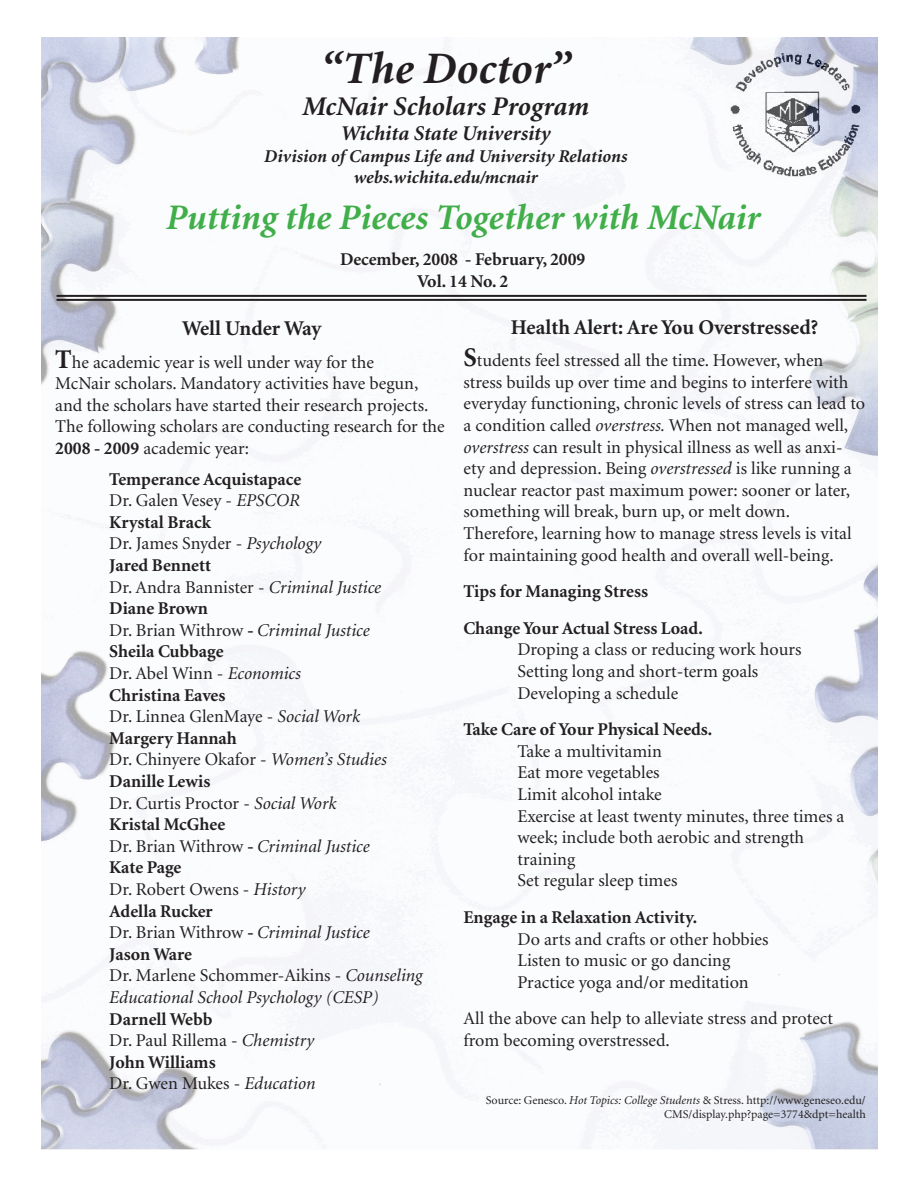
<style>
.page{position:relative;width:918px;height:1188px;background:#fff}
.page>*{position:absolute;margin:0;border:0;box-sizing:border-box;transform-origin:0 0}
.t1{font:italic 700 45px "Minion";color:#231f20}
.t2{font:italic 700 36px "Minion";color:#40ae49}
.t3{font:italic 700 27px "Minion";color:#231f20}
.t4{font:700 21px "Minion";color:#231f20}
.t5{font:italic 700 21px "Minion";color:#231f20}
.t6{font:18px/21.6px "Minion";color:#231f20}
.t7{font:700 18px "Minion";color:#231f20}
.t8{font:italic 18px/21.6px "Minion";color:#231f20}
.t9{font:italic 700 18px "Minion";color:#231f20}
.t10{font:12px/14.4px "Minion";color:#231f20;text-align:right}
.s1{font-weight:700;font-size:27px}
.s2{font-weight:700}
.s3{font-style:italic}
.s4{font-style:normal}
</style>
<div class="page">
<img style="left:42px;top:38px;width:836px;height:1112px">
<hr style="left:57px;top:295px;width:810px;height:2px;background:#231f20">
<hr style="left:57px;top:299px;width:810px;height:2px;background:#231f20">
<p class="t1" style="left:321px;top:46px;width:251px">“The Doctor”</p>
<p class="t3" style="left:302px;top:93px;width:288px">McNair Scholars Program</p>
<p class="t5" style="left:341px;top:123px;width:211px">Wichita State University</p>
<p class="t9" style="left:264px;top:147px;width:365px">Division of Campus Life and University Relations</p>
<p class="t9" style="left:354px;top:169px;width:186px">webs.wichita.edu/mcnair</p>
<p class="t2" style="left:166px;top:199px;width:596px">Putting the Pieces Together with McNair</p>
<p class="t7" style="left:340px;top:250px;width:247px">December, 2008 - February, 2009</p>
<p class="t7" style="left:417px;top:272px;width:93px">Vol. 14 No. 2</p>
<p class="t4" style="left:182px;top:318px;width:141px">Well Under Way</p>
<p class="t6" style="left:55px;top:352px;width:320px"><span class="s1">T</span>he academic year is well under way for the</p>
<p class="t6" style="left:55px;top:373px;width:391px">McNair scholars. Mandatory activities have begun, and the scholars have started their research projects.<br>The following scholars are conducting research for the <span class="s2">2008 - 2009</span> academic year:</p>
<p class="t7" style="left:109px;top:470px;width:193px">Temperance Acquistapace</p>
<p class="t6" style="left:109px;top:490px;width:192px">Dr. Galen Vesey - <span class="s3">EPSCOR</span></p>
<p class="t7" style="left:109px;top:513px;width:103px">Krystal Brack</p>
<p class="t6" style="left:109px;top:534px;width:214px">Dr. James Snyder - <span class="s3">Psychology</span></p>
<p class="t7" style="left:109px;top:556px;width:103px">Jared Bennett</p>
<p class="t6" style="left:109px;top:577px;width:273px">Dr. Andra Bannister - <span class="s3">Criminal Justice</span></p>
<p class="t7" style="left:109px;top:599px;width:100px">Diane Brown</p>
<p class="t6" style="left:109px;top:620px;width:262px">Dr. Brian Withrow <span class="s2">-</span> <span class="s3">Criminal Justice</span></p>
<p class="t7" style="left:109px;top:643px;width:116px">Sheila Cubbage</p>
<p class="t6" style="left:109px;top:663px;width:193px">Dr. Abel Winn - <span class="s3">Economics</span></p>
<p class="t7" style="left:109px;top:686px;width:118px">Christina Eaves</p>
<p class="t6" style="left:109px;top:706px;width:252px">Dr. Linnea GlenMaye - <span class="s3">Social Work</span></p>
<p class="t7" style="left:109px;top:729px;width:129px">Margery Hannah</p>
<p class="t6" style="left:109px;top:750px;width:279px">Dr. Chinyere Okafor - <span class="s3">Women’s Studies</span></p>
<p class="t7" style="left:109px;top:772px;width:103px">Danille Lewis</p>
<p class="t6" style="left:109px;top:793px;width:229px">Dr. Curtis Proctor - <span class="s3">Social Work</span></p>
<p class="t7" style="left:109px;top:815px;width:118px">Kristal McGhee</p>
<p class="t6" style="left:109px;top:836px;width:262px">Dr. Brian Withrow <span class="s2">-</span> <span class="s3">Criminal Justice</span></p>
<p class="t7" style="left:109px;top:859px;width:74px">Kate Page</p>
<p class="t6" style="left:109px;top:879px;width:198px">Dr. Robert Owens - <span class="s3">History</span></p>
<p class="t7" style="left:109px;top:902px;width:105px">Adella Rucker</p>
<p class="t6" style="left:109px;top:922px;width:262px">Dr. Brian Withrow <span class="s2">-</span> <span class="s3">Criminal Justice</span></p>
<p class="t7" style="left:109px;top:945px;width:84px">Jason Ware</p>
<p class="t8" style="left:109px;top:966px;width:315px"><span class="s4">Dr. Marlene Schommer-Aikins -</span> Counseling<br>Educational School Psychology (CESP)</p>
<p class="t7" style="left:109px;top:1010px;width:105px">Darnell Webb</p>
<p class="t6" style="left:109px;top:1030px;width:206px">Dr. Paul Rillema - <span class="s3">Chemistry</span></p>
<p class="t7" style="left:109px;top:1053px;width:108px">John Williams</p>
<p class="t6" style="left:109px;top:1074px;width:208px">Dr. Gwen Mukes - <span class="s3">Education</span></p>
<p class="t4" style="left:511px;top:316px;width:309px">Health Alert: Are You Overstressed?</p>
<p class="t6" style="left:464px;top:350px;width:403px"><span class="s1">S</span>tudents feel stressed all the time. However, when stress builds up over time and begins to interfere with everyday functioning, chronic levels of stress can lead to a condition called <span class="s3">overstress.</span> When not managed well, <span class="s3">overstress</span> can result in physical illness as well as anxi&shy;ety and depression. Being <span class="s3">overstressed</span> is like running a nuclear reactor past maximum power: sooner or later, something will break, burn up, or melt down.</p>
<p class="t6" style="left:464px;top:523px;width:390px">Therefore, learning how to manage stress levels is vital for maintaining good health and overall well-being.</p>
<p class="t7" style="left:464px;top:582px;width:186px">Tips for Managing Stress</p>
<p class="t7" style="left:464px;top:619px;width:241px">Change Your Actual Stress Load.</p>
<p class="t6" style="left:518px;top:639px;width:286px">Droping a class or reducing work hours</p>
<p class="t6" style="left:518px;top:661px;width:242px">Setting long and short-term goals</p>
<p class="t6" style="left:518px;top:683px;width:162px">Developing a schedule</p>
<p class="t7" style="left:464px;top:720px;width:250px">Take Care of Your Physical Needs.</p>
<p class="t6" style="left:518px;top:741px;width:146px">Take a multivitamin</p>
<p class="t6" style="left:518px;top:762px;width:144px">Eat more vegetables</p>
<p class="t6" style="left:518px;top:784px;width:146px">Limit alcohol intake</p>
<p class="t6" style="left:518px;top:806px;width:328px">Exercise at least twenty minutes, three times a week; include both aerobic and strength</p>
<p class="t6" style="left:518px;top:849px;width:59px">training</p>
<p class="t6" style="left:518px;top:870px;width:161px">Set regular sleep times</p>
<p class="t7" style="left:464px;top:908px;width:235px">Engage in a Relaxation Activity.</p>
<p class="t6" style="left:518px;top:929px;width:253px">Do arts and crafts or other hobbies</p>
<p class="t6" style="left:518px;top:950px;width:214px">Listen to music or go dancing</p>
<p class="t6" style="left:518px;top:972px;width:233px">Practice yoga and/or meditation</p>
<p class="t6" style="left:464px;top:1008px;width:371px">All the above can help to alleviate stress and protect from becoming overstressed.</p>
<p class="t10" style="left:486px;top:1093px;width:381px">Source: Genesco. <span class="s3">Hot Topics: College Students</span> &amp; Stress. http://www.geneseo.edu/<br>CMS/display.php?page=3774&amp;dpt=health</p>
</div>
